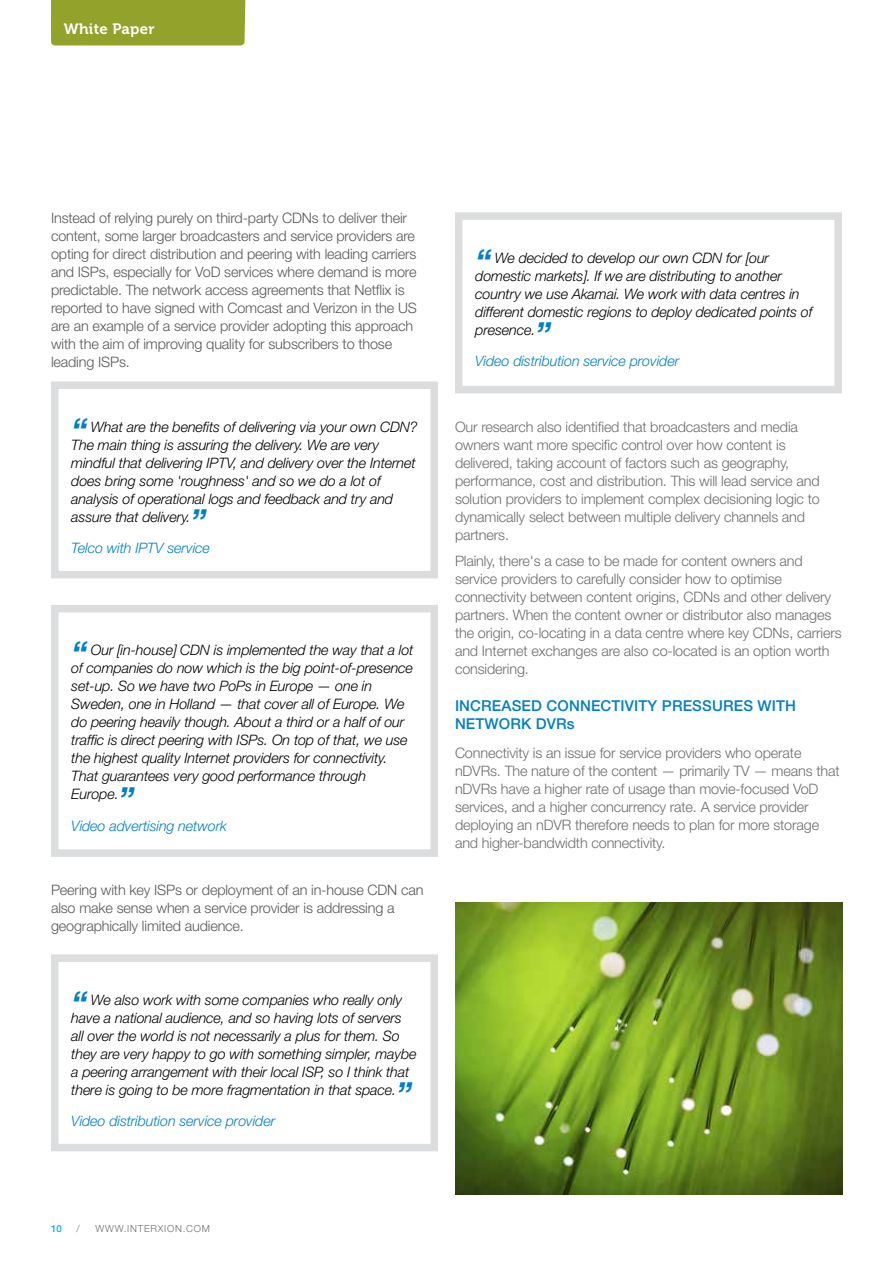
<style>
.page{position:relative;width:893px;height:1263px;background:#fff}
.page>*{position:absolute;margin:0;border:0;box-sizing:border-box;transform-origin:0 0}
.t1{font:italic 500 36px "Helvetica Neue LT Std";color:#0080c6}
.t2{font:500 15px/18px "Helvetica Neue LT Std";letter-spacing:.01em;color:#0080c6}
.t3{font:15px "Museo 700";letter-spacing:.02em;color:#fff}
.t4{font:italic 300 14.4px/18px "Helvetica Neue LT Std";letter-spacing:-.01em;color:#000}
.t5{font:300 14.4px/18px "Helvetica Neue LT Std";letter-spacing:-.01em;color:#6d6e71}
.t6{font:300 14.4px/18px "Helvetica Neue LT Std";letter-spacing:-.01em;color:#58595b}
.t7{font:italic 300 14.4px "Helvetica Neue LT Std";letter-spacing:-.01em;color:#0080c6}
.t8{font:300 9.75px "Helvetica Neue LT Std";letter-spacing:.08em;color:#6d6e71}
.t9{font:500 9.75px "Helvetica Neue LT Std";color:#00aeef}
</style>
<div class="page">
<div style="left:51px;top:0;width:195px;height:45px;background:#93a22a"></div>
<div style="left:51px;top:381px;width:387px;height:197px;border:8px solid #dcddde"></div>
<div style="left:51px;top:605px;width:387px;height:252px;border:8px solid #dcddde"></div>
<div style="left:51px;top:954px;width:387px;height:197px;border:8px solid #dcddde"></div>
<div style="left:455px;top:212px;width:387px;height:181px;border:8px solid #dcddde"></div>
<img style="left:455px;top:903px;width:388px;height:292px">
<p class="t3" style="left:64px;top:21px;width:92px">White Paper</p>
<p class="t6" style="left:51px;top:208px;width:367px">Instead of relying purely on third-party CDNs to deliver their content, some larger broadcasters and service providers are opting for direct distribution and peering with leading carriers and ISPs, especially for VoD services where demand is more predictable. The network access agreements that Netflix is reported to have signed with Comcast and Verizon in the US are an example of a service provider adopting this approach with the aim of improving quality for subscribers to those leading ISPs.</p>
<h1 class="t1" style="left:71px;top:410px;width:17px">“</h1>
<p class="t4" style="left:71px;top:417px;width:348px;text-indent:20px">What are the benefits of delivering via your own CDN?<br>The main thing is assuring the delivery. We are very mindful that delivering IPTV, and delivery over the Internet does bring some 'roughness' and so we do a lot of analysis of operational logs and feedback and try and assure that delivery.</p>
<h1 class="t1" style="left:190px;top:501px;width:17px">”</h1>
<p class="t7" style="left:71px;top:539px;width:140px">Telco with IPTV service</p>
<h1 class="t1" style="left:71px;top:633px;width:17px">“</h1>
<p class="t4" style="left:71px;top:641px;width:344px;text-indent:20px">Our [in-house] CDN is implemented the way that a lot of companies do now which is the big point-of-presence set-up. So we have two PoPs in Europe — one in Sweden, one in Holland — that cover all of Europe. We do peering heavily though. About a third or a half of our traffic is direct peering with ISPs. On top of that, we use the highest quality Internet providers for connectivity.<br>That guarantees very good performance through Europe.</p>
<h1 class="t1" style="left:119px;top:778px;width:17px">”</h1>
<p class="t7" style="left:71px;top:817px;width:157px">Video advertising network</p>
<p class="t6" style="left:51px;top:881px;width:374px">Peering with key ISPs or deployment of an in-house CDN can also make sense when a service provider is addressing a geographically limited audience.</p>
<h1 class="t1" style="left:71px;top:982px;width:17px">“</h1>
<p class="t4" style="left:71px;top:990px;width:347px;text-indent:20px">We also work with some companies who really only have a national audience, and so having lots of servers all over the world is not necessarily a plus for them. So they are very happy to go with something simpler, maybe a peering arrangement with their local ISP, so I think that there is going to be more fragmentation in that space.</p>
<h1 class="t1" style="left:396px;top:1074px;width:17px">”</h1>
<p class="t7" style="left:71px;top:1112px;width:205px">Video distribution service provider</p>
<h1 class="t1" style="left:475px;top:240px;width:17px">“</h1>
<p class="t4" style="left:475px;top:248px;width:339px;text-indent:20px">We decided to develop our own CDN for [our domestic markets]. If we are distributing to another country we use Akamai. We work with data centres in different domestic regions to deploy dedicated points of presence.</p>
<h1 class="t1" style="left:535px;top:314px;width:17px">”</h1>
<p class="t7" style="left:475px;top:352px;width:205px">Video distribution service provider</p>
<p class="t5" style="left:455px;top:417px;width:366px">Our research also identified that broadcasters and media owners want more specific control over how content is delivered, taking account of factors such as geography, performance, cost and distribution. This will lead service and solution providers to implement complex decisioning logic to dynamically select between multiple delivery channels and partners.</p>
<p class="t5" style="left:455px;top:552px;width:388px">Plainly, there's a case to be made for content owners and service providers to carefully consider how to optimise connectivity between content origins, CDNs and other delivery partners. When the content owner or distributor also manages the origin, co-locating in a data centre where key CDNs, carriers and Internet exchanges are also co-located is an option worth considering.</p>
<p class="t2" style="left:455px;top:697px;width:343px">INCREASED CONNECTIVITY PRESSURES WITH<br>NETWO RK DVR</p>
<p class="t2" style="left:567px;top:715px;width:9px">S</p>
<p class="t5" style="left:455px;top:744px;width:386px">Connectivity is an issue for service providers who operate nDVRs. The nature of the content — primarily TV — means that nDVRs have a higher rate of usage than movie-focused VoD services, and a higher concurrency rate. A service provider deploying an nDVR therefore needs to plan for more storage and higher-bandwidth connectivity.</p>
<p class="t9" style="left:51px;top:1223px;width:12px">10</p>
<p class="t8" style="left:77px;top:1223px;width:5px">/</p>
<p class="t8" style="left:96px;top:1223px;width:116px">WWW.INTERXION.COM</p>
</div>
